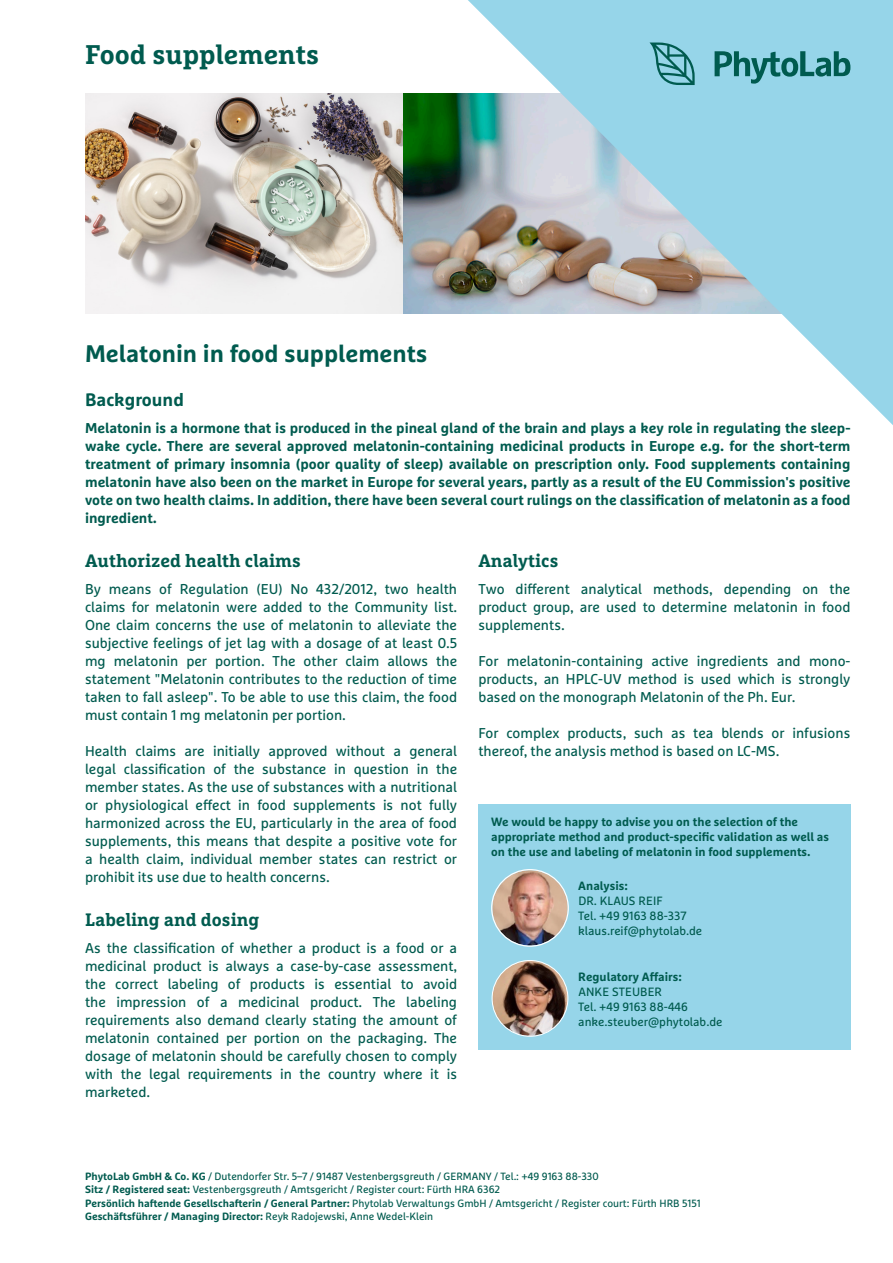
<style>
.page{position:relative;width:893px;height:1263px;background:#fff}
.page>*{position:absolute;margin:0;border:0;box-sizing:border-box;transform-origin:0 0}
.t1{font:700 27px "Marselis Slab Pro";color:#005b4f}
.t2{font:700 24px "Marselis Pro";color:#005b4f}
.t3{font:700 18px "Marselis Slab Pro";color:#005b4f}
.t4{font:700 18px "Marselis Pro";color:#005b4f}
.t5{font:14.25px/18px "Marselis Pro";color:#005b4f;text-align:justify}
.t6{font:700 14.25px/18px "Marselis Pro";color:#005b4f;text-align:justify}
.t7{font:700 12px/15px "Marselis Pro";color:#005b4f}
.t8{font:12px/15px "Marselis Pro";color:#005b4f}
.t9{font:10.5px/13.5px "Marselis Pro";color:#005b4f}
.s1{font-weight:700}
</style>
<div class="page">
<img style="left:85px;top:94px;width:383px;height:220px">
<svg style="left:468px;top:0;width:425px;height:425px;fill:#96d5e9"></svg>
<svg style="left:649px;top:43px;width:46px;height:42px;background:#66aeb7"></svg>
<svg style="left:715px;top:51px;width:135px;height:33px;background:#5ea7af"></svg>
<div style="left:478px;top:804px;width:372px;height:246px;background:#96d5e9"></div>
<img style="left:492px;top:961px;width:75px;height:75px;border-radius:38px">
<div style="left:492px;top:960px;width:76px;height:77px;border:1px solid #fff;border-radius:50%"></div>
<img style="left:492px;top:870px;width:76px;height:75px;border-radius:38px">
<div style="left:491px;top:869px;width:78px;height:78px;border:1px solid #fff;border-radius:50%"></div>
<h1 class="t1" style="left:85px;top:38px;width:236px">Food supplements</h1>
<h2 class="t2" style="left:85px;top:339px;width:344px">Melatonin in food supplements</h2>
<p class="t4" style="left:85px;top:389px;width:100px">Background</p>
<p class="t6" style="left:85px;top:419px;width:767px">Melatonin is a hormone that is produced in the pineal gland of the brain and plays a key role in regulating the sleep&shy;wake cycle. There are several approved melatonin-containing medicinal products in Europe e.g. for the short-term treatment of primary insomnia (poor quality of sleep) available on prescription only. Food supplements containing melatonin have also been on the market in Europe for several years, partly as a result of the EU Commission's positive vote on two health claims. In addition, there have been several court rulings on the classification of melatonin as a food ingredient.</p>
<p class="t3" style="left:85px;top:550px;width:217px">Authorized health claims</p>
<p class="t5" style="left:85px;top:580px;width:374px">By means of Regulation (EU) No 432/2012, two health claims for melatonin were added to the Community list.<br>One claim concerns the use of melatonin to alleviate the subjective feelings of jet lag with a dosage of at least 0.5 mg melatonin per portion. The other claim allows the statement "Melatonin contributes to the reduction of time taken to fall asleep". To be able to use this claim, the food must contain 1 mg melatonin per portion.</p>
<p class="t5" style="left:85px;top:742px;width:374px">Health claims are initially approved without a general legal classification of the substance in question in the member states. As the use of substances with a nutritional or physiological effect in food supplements is not fully harmonized across the EU, particularly in the area of food supplements, this means that despite a positive vote for a health claim, individual member states can restrict or prohibit its use due to health concerns.</p>
<p class="t3" style="left:85px;top:908px;width:176px">Labeling and dosing</p>
<p class="t5" style="left:85px;top:938px;width:374px">As the classification of whether a product is a food or a medicinal product is always a case-by-case assessment, the correct labeling of products is essential to avoid the impression of a medicinal product. The labeling requirements also demand clearly stating the amount of melatonin contained per portion on the packaging. The dosage of melatonin should be carefully chosen to comply with the legal requirements in the country where it is marketed.</p>
<p class="t3" style="left:478px;top:550px;width:82px">Analytics</p>
<p class="t5" style="left:478px;top:580px;width:374px">Two different analytical methods, depending on the product group, are used to determine melatonin in food supplements.</p>
<p class="t5" style="left:478px;top:652px;width:374px">For melatonin-containing active ingredients and mono&shy;products, an HPLC-UV method is used which is strongly based on the monograph Melatonin of the Ph. Eur.</p>
<p class="t5" style="left:478px;top:724px;width:374px">For complex products, such as tea blends or infusions thereof, the analysis method is based on LC-MS.</p>
<p class="t7" style="left:491px;top:814px;width:339px">We would be happy to advise you on the selection of the appropriate method and product-specific validation as well as on the use and labeling of melatonin in food supplements.</p>
<p class="t7" style="left:578px;top:878px;width:51px">Analysis:</p>
<p class="t8" style="left:578px;top:893px;width:125px">DR. KLAUS REIF<br>Tel. +49 9163 88-337 klaus.reif@phytolab.de</p>
<p class="t7" style="left:578px;top:969px;width:105px">Regulatory Affairs:</p>
<p class="t8" style="left:578px;top:984px;width:146px">ANKE STEUBER<br>Tel. +49 9163 88-446 anke.steuber@phytolab.de</p>
<p class="t9" style="left:85px;top:1169px;width:617px"><span class="s1">PhytoLab GmbH &amp; Co. KG</span> / Dutendorfer Str. 5–7 / 91487 Vestenbergsgreuth / GERMANY / Tel.: +49 9163 88-330<br><span class="s1">Sitz / Registered seat:</span> Vestenbergsgreuth / Amtsgericht / Register court: Fürth HRA 6362<br><span class="s1">Persönlich haftende Gesellschafterin / General Partner:</span> Phytolab Verwaltungs GmbH / Amtsgericht / Register court: Fürth HRB 5151<br><span class="s1">Geschäftsführer / Managing Director:</span> Reyk Radojewski, Anne Wedel-Klein</p>
</div>
